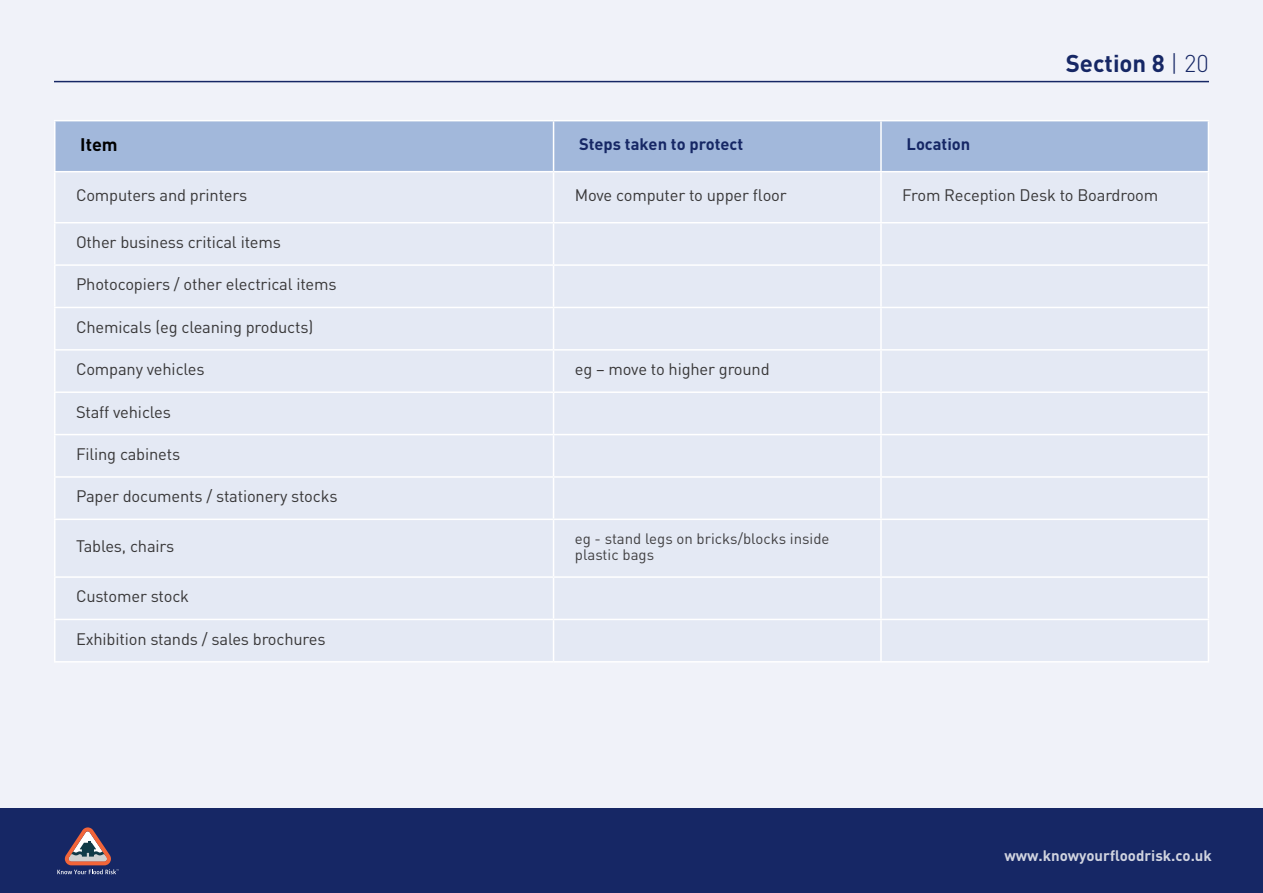
<style>
.page{position:relative;width:1263px;height:893px;background:#f0f2f9}
.page>*{position:absolute;margin:0;border:0;box-sizing:border-box;transform-origin:0 0}
.t1{font:700 24px "DIN Pro";color:#162765}
.t2{font:700 18px "DIN Pro";color:#000}
.t3{font:16.5px "DIN Pro";letter-spacing:-.01em;color:#383738}
.t4{font:700 16.5px "DIN Pro";color:#162765}
.t5{font:15px/16.5px "DIN Pro";color:#414042}
.t6{font:700 15px "DIN Pro";color:#fff}
.s1{font-weight:300}
</style>
<div class="page">
<div style="left:0;top:808px;width:1263px;height:85px;background:#162765"></div>
<svg style="left:57px;top:827px;width:62px;height:47px"></svg>
<div style="left:56px;top:121px;width:1152px;height:50px;background:#a2b8db"></div>
<div style="left:56px;top:173px;width:1151px;height:488px;background:#e4e9f4"></div>
<hr style="left:54px;top:172px;width:2px;height:50px;background:#fff">
<hr style="left:54px;top:223px;width:2px;height:41px;background:#fff">
<hr style="left:54px;top:266px;width:2px;height:41px;background:#fff">
<hr style="left:54px;top:308px;width:2px;height:41px;background:#fff">
<hr style="left:54px;top:351px;width:2px;height:40px;background:#fff">
<hr style="left:54px;top:393px;width:2px;height:41px;background:#fff">
<hr style="left:54px;top:435px;width:2px;height:41px;background:#fff">
<hr style="left:54px;top:478px;width:2px;height:41px;background:#fff">
<hr style="left:54px;top:520px;width:2px;height:56px;background:#fff">
<hr style="left:54px;top:578px;width:2px;height:41px;background:#fff">
<hr style="left:54px;top:620px;width:2px;height:41px;background:#fff">
<hr style="left:553px;top:121px;width:1px;height:50px;background:#fff">
<hr style="left:553px;top:172px;width:1px;height:50px;background:#fff">
<hr style="left:553px;top:223px;width:1px;height:41px;background:#fff">
<hr style="left:553px;top:266px;width:1px;height:41px;background:#fff">
<hr style="left:553px;top:308px;width:1px;height:41px;background:#fff">
<hr style="left:553px;top:351px;width:1px;height:40px;background:#fff">
<hr style="left:553px;top:393px;width:1px;height:41px;background:#fff">
<hr style="left:553px;top:435px;width:1px;height:41px;background:#fff">
<hr style="left:553px;top:478px;width:1px;height:41px;background:#fff">
<hr style="left:553px;top:520px;width:1px;height:56px;background:#fff">
<hr style="left:553px;top:578px;width:1px;height:41px;background:#fff">
<hr style="left:553px;top:620px;width:1px;height:41px;background:#fff">
<hr style="left:880px;top:121px;width:2px;height:50px;background:#fff">
<hr style="left:880px;top:172px;width:2px;height:50px;background:#fff">
<hr style="left:880px;top:223px;width:2px;height:41px;background:#fff">
<hr style="left:880px;top:266px;width:2px;height:41px;background:#fff">
<hr style="left:880px;top:308px;width:2px;height:41px;background:#fff">
<hr style="left:880px;top:351px;width:2px;height:40px;background:#fff">
<hr style="left:880px;top:393px;width:2px;height:41px;background:#fff">
<hr style="left:880px;top:435px;width:2px;height:41px;background:#fff">
<hr style="left:880px;top:478px;width:2px;height:41px;background:#fff">
<hr style="left:880px;top:520px;width:2px;height:56px;background:#fff">
<hr style="left:880px;top:578px;width:2px;height:41px;background:#fff">
<hr style="left:880px;top:620px;width:2px;height:41px;background:#fff">
<hr style="left:1208px;top:121px;width:1px;height:50px;background:#fff">
<hr style="left:1208px;top:172px;width:1px;height:50px;background:#fff">
<hr style="left:1208px;top:223px;width:1px;height:41px;background:#fff">
<hr style="left:1208px;top:266px;width:1px;height:41px;background:#fff">
<hr style="left:1208px;top:308px;width:1px;height:41px;background:#fff">
<hr style="left:1208px;top:351px;width:1px;height:40px;background:#fff">
<hr style="left:1208px;top:393px;width:1px;height:41px;background:#fff">
<hr style="left:1208px;top:435px;width:1px;height:41px;background:#fff">
<hr style="left:1208px;top:478px;width:1px;height:41px;background:#fff">
<hr style="left:1208px;top:520px;width:1px;height:56px;background:#fff">
<hr style="left:1208px;top:578px;width:1px;height:41px;background:#fff">
<hr style="left:1208px;top:620px;width:1px;height:41px;background:#fff">
<hr style="left:54px;top:120px;width:499px;height:1px;background:#fff">
<hr style="left:54px;top:121px;width:2px;height:50px;background:#fff">
<hr style="left:553px;top:120px;width:328px;height:1px;background:#fff">
<hr style="left:881px;top:120px;width:328px;height:1px;background:#fff">
<hr style="left:54px;top:171px;width:499px;height:1px;background:#fff">
<hr style="left:553px;top:171px;width:328px;height:1px;background:#fff">
<hr style="left:881px;top:171px;width:328px;height:1px;background:#fff">
<hr style="left:54px;top:222px;width:499px;height:1px;background:#fff">
<hr style="left:553px;top:222px;width:328px;height:1px;background:#fff">
<hr style="left:881px;top:222px;width:328px;height:1px;background:#fff">
<hr style="left:54px;top:264px;width:499px;height:2px;background:#fff">
<hr style="left:553px;top:264px;width:328px;height:2px;background:#fff">
<hr style="left:881px;top:264px;width:328px;height:2px;background:#fff">
<hr style="left:54px;top:307px;width:499px;height:1px;background:#fff">
<hr style="left:553px;top:307px;width:328px;height:1px;background:#fff">
<hr style="left:881px;top:307px;width:328px;height:1px;background:#fff">
<hr style="left:54px;top:349px;width:499px;height:2px;background:#fff">
<hr style="left:553px;top:349px;width:328px;height:2px;background:#fff">
<hr style="left:881px;top:349px;width:328px;height:2px;background:#fff">
<hr style="left:54px;top:391px;width:499px;height:2px;background:#fff">
<hr style="left:553px;top:391px;width:328px;height:2px;background:#fff">
<hr style="left:881px;top:391px;width:328px;height:2px;background:#fff">
<hr style="left:54px;top:434px;width:499px;height:1px;background:#fff">
<hr style="left:553px;top:434px;width:328px;height:1px;background:#fff">
<hr style="left:881px;top:434px;width:328px;height:1px;background:#fff">
<hr style="left:54px;top:476px;width:499px;height:2px;background:#fff">
<hr style="left:553px;top:476px;width:328px;height:2px;background:#fff">
<hr style="left:881px;top:476px;width:328px;height:2px;background:#fff">
<hr style="left:54px;top:519px;width:499px;height:1px;background:#fff">
<hr style="left:553px;top:519px;width:328px;height:1px;background:#fff">
<hr style="left:881px;top:519px;width:328px;height:1px;background:#fff">
<hr style="left:54px;top:576px;width:499px;height:2px;background:#fff">
<hr style="left:553px;top:576px;width:328px;height:2px;background:#fff">
<hr style="left:881px;top:576px;width:328px;height:2px;background:#fff">
<hr style="left:54px;top:619px;width:499px;height:1px;background:#fff">
<hr style="left:553px;top:619px;width:328px;height:1px;background:#fff">
<hr style="left:881px;top:619px;width:328px;height:1px;background:#fff">
<hr style="left:54px;top:661px;width:499px;height:2px;background:#fff">
<hr style="left:553px;top:661px;width:328px;height:2px;background:#fff">
<hr style="left:881px;top:661px;width:328px;height:2px;background:#fff">
<hr style="left:54px;top:81px;width:1155px;height:1px;background:#162765">
<h1 class="t1" style="left:1066px;top:47px;width:145px">Section 8 <span class="s1">| 20</span></h1>
<p class="t2" style="left:80px;top:132px;width:39px">Item</p>
<p class="t4" style="left:579px;top:133px;width:166px">Steps taken to protect</p>
<p class="t4" style="left:906px;top:133px;width:65px">Location</p>
<p class="t3" style="left:76px;top:184px;width:173px">Computers and printers</p>
<p class="t3" style="left:575px;top:184px;width:213px">Move computer to upper floor</p>
<p class="t3" style="left:902px;top:184px;width:258px">From Reception Desk to Boardroom</p>
<p class="t3" style="left:76px;top:231px;width:206px">Other business critical items</p>
<p class="t3" style="left:76px;top:273px;width:262px">Photocopiers / other electrical items</p>
<p class="t3" style="left:76px;top:316px;width:239px">Chemicals (eg cleaning products)</p>
<p class="t3" style="left:76px;top:358px;width:130px">Company vehicles</p>
<p class="t3" style="left:575px;top:358px;width:196px">eg – move to higher ground</p>
<p class="t3" style="left:76px;top:400px;width:96px">Staff vehicles</p>
<p class="t3" style="left:76px;top:443px;width:106px">Filing cabinets</p>
<p class="t3" style="left:76px;top:485px;width:263px">Paper documents / stationery stocks</p>
<p class="t3" style="left:76px;top:535px;width:100px">Tables, chairs</p>
<p class="t5" style="left:575px;top:529px;width:256px">eg - stand legs on bricks/blocks inside plastic bags</p>
<p class="t3" style="left:76px;top:585px;width:115px">Customer stock</p>
<p class="t3" style="left:76px;top:628px;width:251px">Exhibition stands / sales brochures</p>
<p class="t6" style="left:1004px;top:845px;width:209px">www.knowyourfloodrisk.co.uk</p>
</div>
